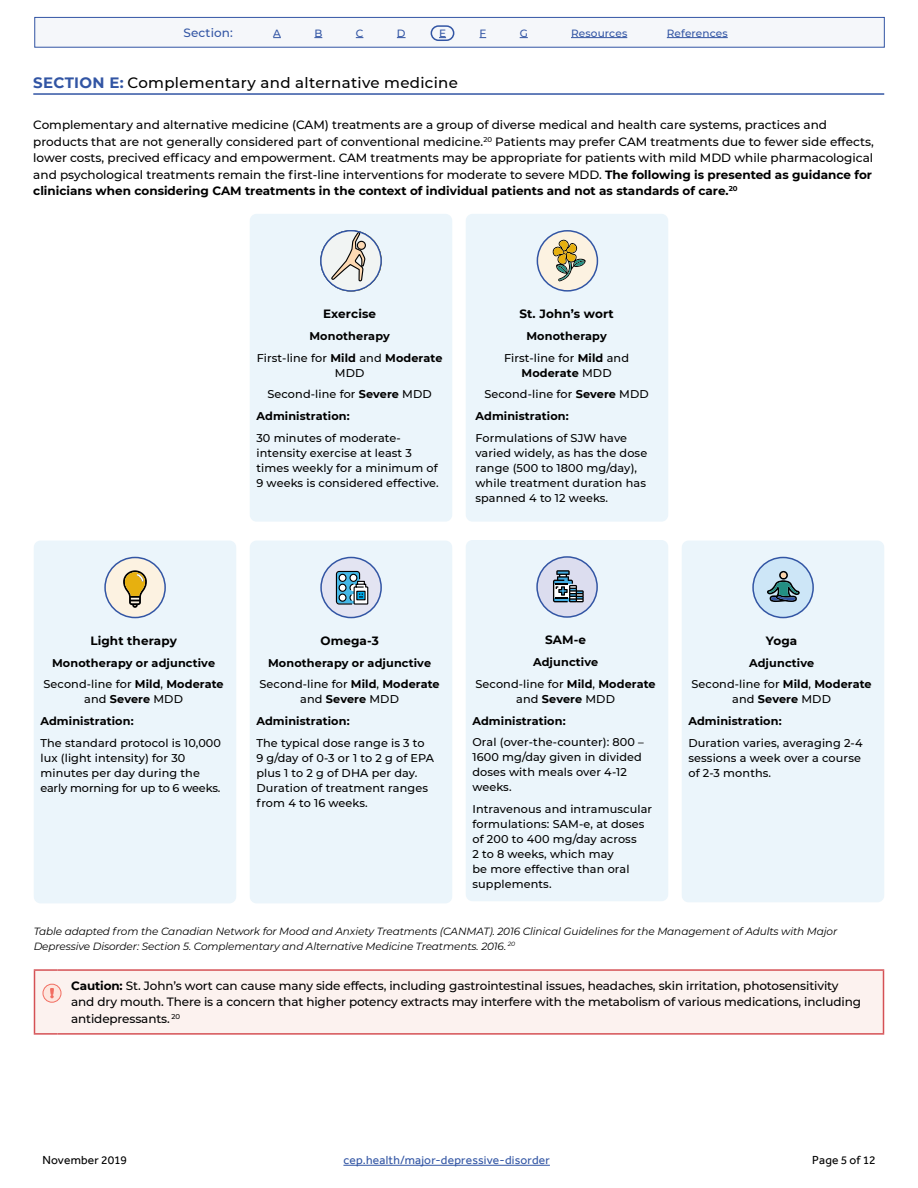
<style>
.page{position:relative;width:918px;height:1188px;background:#fff}
.page>*{position:absolute;margin:0;border:0;box-sizing:border-box;transform-origin:0 0}
.t1{font:500 15px "Montserrat";letter-spacing:.02em;color:#000}
.t2{font:500 12px/16.5px "Montserrat";letter-spacing:-.005em;color:#000}
.t3{font:700 12px "Montserrat";letter-spacing:.01em;color:#000}
.t4{font:12px "Effra";letter-spacing:.02em;color:#3255a4}
.t5{font:12px "Effra";letter-spacing:.01em;color:#000}
.t6{font:500 12px "Montserrat";letter-spacing:.01em;color:#3255a4}
.t7{font:500 11.25px/15px "Montserrat";letter-spacing:.01em;color:#000}
.t8{font:700 11.25px/21.8px "Montserrat";letter-spacing:.01em;color:#000;text-align:center}
.t9{font:italic 10.5px/15px "Montserrat";letter-spacing:-.01em;color:#000}
.t10{font:500 10.5px "Montserrat";letter-spacing:.01em;color:#3255a4}
.s1{font-weight:700;color:#3255a4}
.s2{font-weight:700}
.s3{font-weight:500}
</style>
<div class="page">
<div style="left:35px;top:17px;width:850px;height:30px;background:#f5f7fa;border:1px solid #3255a4"></div>
<hr style="left:571px;top:37px;width:56px;height:1px;background:#3255a4">
<hr style="left:667px;top:37px;width:61px;height:1px;background:#3255a4">
<hr style="left:343px;top:1165px;width:207px;height:1px;background:#3255a4">
<hr style="left:33px;top:93px;width:851px;height:2px;background:#3255a4">
<div style="left:35px;top:971px;width:848px;height:62px;background:#fcf2ef"></div>
<hr style="left:34px;top:969px;width:24px;height:2px;background:#d55155">
<hr style="left:34px;top:971px;width:1px;height:62px;background:#d55155">
<hr style="left:58px;top:969px;width:826px;height:2px;background:#d55155">
<hr style="left:883px;top:971px;width:1px;height:62px;background:#d55155">
<hr style="left:34px;top:1033px;width:24px;height:2px;background:#d55155">
<hr style="left:58px;top:1033px;width:826px;height:2px;background:#d55155">
<svg style="left:42px;top:983px;width:20px;height:26px"></svg>
<div style="left:431px;top:25px;width:23px;height:16px;border:2px solid #3255a4;border-radius:7px"></div>
<div style="left:250px;top:214px;width:202px;height:308px;background:#ebf5fb;border-radius:7px"></div>
<div style="left:466px;top:540px;width:202px;height:361px;background:#ebf5fb;border-radius:7px"></div>
<div style="left:682px;top:541px;width:202px;height:361px;background:#ebf5fb;border-radius:7px"></div>
<div style="left:34px;top:541px;width:202px;height:362px;background:#ebf5fb;border-radius:7px"></div>
<div style="left:250px;top:541px;width:202px;height:362px;background:#ebf5fb;border-radius:7px"></div>
<div style="left:466px;top:214px;width:202px;height:308px;background:#ebf5fb;border-radius:7px"></div>
<div style="left:537px;top:557px;width:60px;height:60px;background:#dcddef;border-radius:50%"></div>
<div style="left:536px;top:556px;width:62px;height:62px;border:2px solid #3255a4;border-radius:50%"></div>
<div style="left:753px;top:557px;width:60px;height:61px;background:#cde6f7;border-radius:50%"></div>
<div style="left:752px;top:557px;width:62px;height:61px;border:2px solid #3255a4;border-radius:50%"></div>
<div style="left:105px;top:557px;width:60px;height:61px;background:#fcf2e1;border-radius:50%"></div>
<div style="left:104px;top:557px;width:62px;height:61px;border:2px solid #3255a4;border-radius:50%"></div>
<div style="left:321px;top:557px;width:60px;height:61px;background:#e3e4f2;border-radius:50%"></div>
<div style="left:320px;top:557px;width:62px;height:61px;border:2px solid #3255a4;border-radius:50%"></div>
<div style="left:321px;top:231px;width:60px;height:60px;background:#f1f4f3;border-radius:50%"></div>
<svg style="left:330px;top:232px;width:36px;height:50px"></svg>
<div style="left:320px;top:230px;width:62px;height:62px;border:1px solid #3255a4;border-radius:50%"></div>
<div style="left:357px;top:241px;width:8px;height:8px;background:#fdd9b3;border-radius:50%"></div>
<div style="left:357px;top:241px;width:9px;height:9px;border:1px solid #000;border-radius:50%"></div>
<div style="left:537px;top:231px;width:60px;height:60px;background:#fcf2e1;border-radius:50%"></div>
<div style="left:537px;top:230px;width:61px;height:62px;border:2px solid #3255a4;border-radius:50%"></div>
<svg style="left:552px;top:240px;width:34px;height:42px"></svg>
<svg style="left:553px;top:570px;width:31px;height:32px"></svg>
<svg style="left:767px;top:571px;width:33px;height:31px"></svg>
<svg style="left:123px;top:570px;width:24px;height:38px"></svg>
<svg style="left:335px;top:570px;width:34px;height:35px"></svg>
<p class="t6" style="left:184px;top:24px;width:51px">Section:</p>
<p class="t10" style="left:273px;top:26px;width:9px">A</p>
<p class="t10" style="left:314px;top:26px;width:9px">B</p>
<p class="t10" style="left:356px;top:26px;width:9px">C</p>
<p class="t10" style="left:397px;top:26px;width:10px">D</p>
<p class="t10" style="left:439px;top:26px;width:9px">E</p>
<p class="t10" style="left:480px;top:26px;width:8px">F</p>
<p class="t10" style="left:520px;top:26px;width:10px">G</p>
<p class="t10" style="left:571px;top:26px;width:58px">Resources</p>
<p class="t10" style="left:667px;top:26px;width:62px">References</p>
<p class="t1" style="left:33px;top:72px;width:426px"><span class="s1">SECTION E:</span> Complementary and alternative medicine</p>
<p class="t2" style="left:33px;top:116px;width:842px">Complementary and alternative medicine (CAM) treatments are a group of diverse medical and health care systems, practices and products that are not generally considered part of conventional medicine.<sup>20</sup> Patients may prefer CAM treatments due to fewer side effects, lower costs, precived efficacy and empowerment. CAM treatments may be appropriate for patients with mild MDD while pharmacological and psychological treatments remain the first-line interventions for moderate to severe MDD. <span class="s2">The following is presented as guidance for clinicians when considering CAM treatments in the context of individual patients and not as standards of care.</span><sup>20</sup></p>
<p class="t3" style="left:323px;top:305px;width:55px">Exercise</p>
<p class="t8" style="left:257px;top:325px;width:187px">Monotherapy<br><span class="s3">First-line for</span> Mild <span class="s3">and</span> Moderate</p>
<p class="t7" style="left:335px;top:365px;width:31px">MDD</p>
<p class="t7" style="left:267px;top:386px;width:166px">Second-line for <span class="s2">Severe</span> MDD</p>
<p class="t8" style="left:256px;top:405px;width:95px">Administration:</p>
<p class="t7" style="left:256px;top:430px;width:184px">30 minutes of moderate&shy;intensity exercise at least 3 times weekly for a minimum of<br>9 weeks is considered effective.</p>
<p class="t3" style="left:519px;top:305px;width:96px">St. John’s wort</p>
<p class="t7" style="left:504px;top:325px;width:126px;line-height:21.8px;text-align:center"><span class="s2">Monotherapy<br></span>First-line for <span class="s2">Mild</span> and</p>
<p class="t8" style="left:522px;top:361px;width:92px">Moderate <span class="s3">MDD</span></p>
<p class="t7" style="left:484px;top:386px;width:166px">Second-line for <span class="s2">Severe</span> MDD</p>
<p class="t8" style="left:475px;top:405px;width:95px">Administration:</p>
<p class="t7" style="left:475px;top:430px;width:173px">Formulations of SJW have varied widely, as has the dose range (500 to 1800 mg/day), while treatment duration has spanned 4 to 12 weeks.</p>
<p class="t3" style="left:90px;top:632px;width:88px">Light therapy</p>
<p class="t8" style="left:44px;top:651px;width:182px">Monotherapy or adjunctive<br><span class="s3">Second-line for</span> Mild<span class="s3">,</span> Moderate</p>
<p class="t8" style="left:40px;top:688px;width:144px;text-align:left;text-indent:44px"><span class="s3">and</span> Severe <span class="s3">MDD<br></span>Administration:</p>
<p class="t7" style="left:40px;top:735px;width:182px">The standard protocol is 10,000 lux (light intensity) for 30 minutes per day during the early morning for up to 6 weeks.</p>
<p class="t3" style="left:320px;top:632px;width:60px">Omega-3</p>
<p class="t8" style="left:260px;top:651px;width:182px">Monotherapy or adjunctive<br><span class="s3">Second-line for</span> Mild<span class="s3">,</span> Moderate</p>
<p class="t8" style="left:256px;top:688px;width:144px;text-align:left;text-indent:44px"><span class="s3">and</span> Severe <span class="s3">MDD<br></span>Administration:</p>
<p class="t7" style="left:256px;top:735px;width:179px">The typical dose range is 3 to<br>9 g/day of 0-3 or 1 to 2 g of EPA plus 1 to 2 g of DHA per day.<br>Duration of treatment ranges from 4 to 16 weeks.</p>
<p class="t3" style="left:545px;top:631px;width:43px">SAM-e</p>
<p class="t8" style="left:476px;top:651px;width:182px">Adjunctive<br><span class="s3">Second-line for</span> Mild<span class="s3">,</span> Moderate</p>
<p class="t8" style="left:472px;top:687px;width:144px;text-align:left;text-indent:44px"><span class="s3">and</span> Severe <span class="s3">MDD<br></span>Administration:</p>
<p class="t7" style="left:472px;top:734px;width:173px">Oral (over-the-counter): 800 –<br>1600 mg/day given in divided doses with meals over 4-12 weeks.</p>
<p class="t7" style="left:472px;top:801px;width:181px">Intravenous and intramuscular formulations: SAM-e, at doses of 200 to 400 mg/day across<br>2 to 8 weeks, which may<br>be more effective than oral supplements.</p>
<p class="t3" style="left:766px;top:632px;width:33px">Yoga</p>
<p class="t8" style="left:692px;top:651px;width:182px">Adjunctive<br><span class="s3">Second-line for</span> Mild<span class="s3">,</span> Moderate</p>
<p class="t8" style="left:688px;top:688px;width:144px;text-align:left;text-indent:44px"><span class="s3">and</span> Severe <span class="s3">MDD<br></span>Administration:</p>
<p class="t7" style="left:688px;top:735px;width:176px">Duration varies, averaging 2-4 sessions a week over a course of 2-3 months.</p>
<p class="t9" style="left:34px;top:923px;width:805px">Table adapted from the Canadian Network for Mood and Anxiety Treatments (CANMAT). 2016 Clinical Guidelines for the Management of Adults with Major<br>Depressive Disorder: Section 5. Complementary and Alternative Medicine Treatments. 2016. <sup>20</sup></p>
<p class="t2" style="left:71px;top:977px;width:792px"><span class="s2">Caution:</span> St. John’s wort can cause many side effects, including gastrointestinal issues, headaches, skin irritation, photosensitivity and dry mouth. There is a concern that higher potency extracts may interfere with the metabolism of various medications, including antidepressants. <sup>20</sup></p>
<p class="t5" style="left:42px;top:1153px;width:86px">November 2019</p>
<p class="t4" style="left:343px;top:1153px;width:208px">cep.health/major-depressive-disorder</p>
<p class="t5" style="left:812px;top:1153px;width:65px">Page 5 of 12</p>
</div>
